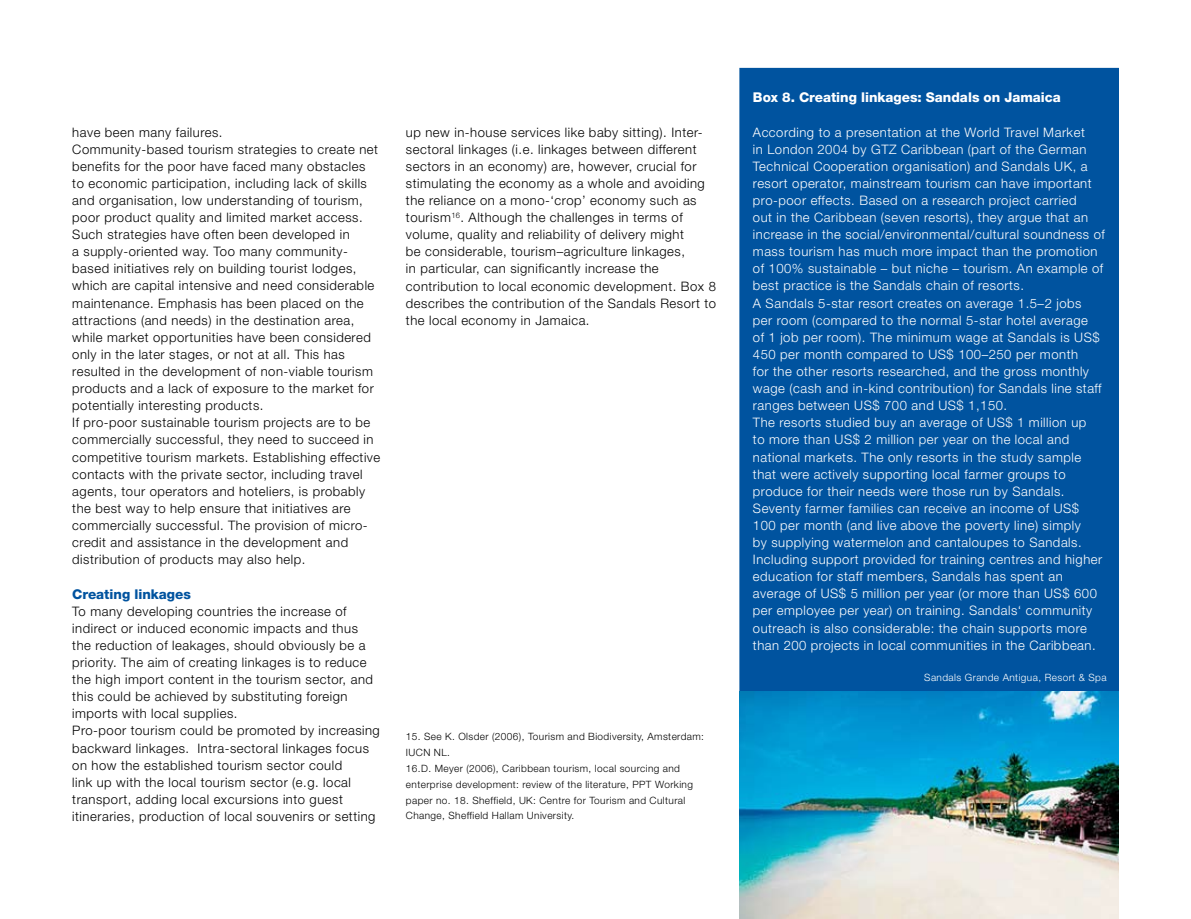
<style>
.page{position:relative;width:1191px;height:919px;background:#fff}
.page>*{position:absolute;margin:0;border:0;box-sizing:border-box;transform-origin:0 0}
.t1{font:800 13.5px "Helvetica Neue";color:#fff}
.t2{font:800 13.5px "Helvetica Neue";color:#00539f}
.t3{font:300 13.05px/17.1px "Helvetica Neue";letter-spacing:.04em;color:#000}
.t4{font:300 13.05px/17.1px "Helvetica Neue";letter-spacing:.04em;color:#fff}
.t5{font:300 10.05px/15.9px "Helvetica Neue";letter-spacing:.04em;color:#000}
.t6{font:300 10.05px "Helvetica Neue";letter-spacing:.04em;color:#fff}
</style>
<div class="page">
<div style="left:740px;top:68px;width:378px;height:643px;background:#00539f"></div>
<img style="left:739px;top:691px;width:379px;height:227px">
<p class="t3" style="left:72px;top:123px;width:309px">have been many failures.<br>Community-based tourism strategies to create net benefits for the poor have faced many obstacles<br>to economic participation, including lack of skills and organisation, low understanding of tourism, poor product quality and limited market access.<br>Such strategies have often been developed in<br>a supply-oriented way. Too many community&shy;based initiatives rely on building tourist lodges, which are capital intensive and need considerable maintenance. Emphasis has been placed on the attractions (and needs) in the destination area, while market opportunities have been considered only in the later stages, or not at all. This has resulted in the development of non-viable tourism products and a lack of exposure to the market for potentially interesting products.<br>If pro-poor sustainable tourism projects are to be commercially successful, they need to succeed in competitive tourism markets. Establishing effective contacts with the private sector, including travel agents, tour operators and hoteliers, is probably the best way to help ensure that initiatives are commercially successful. The provision of micro&shy;credit and assistance in the development and distribution of products may also help.</p>
<p class="t2" style="left:72px;top:585px;width:120px">Creating linkages</p>
<p class="t3" style="left:72px;top:602px;width:309px">To many developing countries the increase of indirect or induced economic impacts and thus the reduction of leakages, should obviously be a priority. The aim of creating linkages is to reduce the high import content in the tourism sector, and this could be achieved by substituting foreign imports with local supplies.<br>Pro-poor tourism could be promoted by increasing backward linkages. Intra-sectoral linkages focus on how the established tourism sector could<br>link up with the local tourism sector (e.g. local transport, adding local excursions into guest itineraries, production of local souvenirs or setting</p>
<p class="t3" style="left:406px;top:123px;width:312px">up new in-house services like baby sitting). Inter&shy;sectoral linkages (i.e. linkages between different sectors in an economy) are, however, crucial for stimulating the economy as a whole and avoiding the reliance on a mono-‘crop’ economy such as tourism<sup>16</sup>. Although the challenges in terms of volume, quality and reliability of delivery might<br>be considerable, tourism–agriculture linkages,<br>in particular, can significantly increase the contribution to local economic development. Box 8 describes the contribution of the Sandals Resort to the local economy in Jamaica.</p>
<p class="t5" style="left:406px;top:728px;width:300px">15. See K. Olsder (2006), Tourism and Biodiversity, Amsterdam:<br>IUCN NL.<br>16.D. Meyer (2006), Caribbean tourism, local sourcing and enterprise development: review of the literature, PPT Working paper no. 18. Sheffield, UK: Centre for Tourism and Cultural Change, Sheffield Hallam University.</p>
<p class="t1" style="left:753px;top:89px;width:309px">Box 8. Creating linkages: Sandals on Jamaica</p>
<p class="t4" style="left:753px;top:123px;width:353px">According to a presentation at the World Travel Market<br>in London 2004 by GTZ Caribbean (part of the German Technical Cooperation organisation) and Sandals UK, a resort operator, mainstream tourism can have important pro-poor effects. Based on a research project carried<br>out in the Caribbean (seven resorts), they argue that an increase in the social/environmental/cultural soundness of mass tourism has much more impact than the promotion of 100% sustainable – but niche – tourism. An example of best practice is the Sandals chain of resorts.<br>A Sandals 5-star resort creates on average 1.5–2 jobs<br>per room (compared to the normal 5-star hotel average<br>of 1 job per room). The minimum wage at Sandals is US$ 450 per month compared to US$ 100–250 per month<br>for the other resorts researched, and the gross monthly wage (cash and in-kind contribution) for Sandals line staff ranges between US$ 700 and US$ 1,150.<br>The resorts studied buy an average of US$ 1 million up<br>to more than US$ 2 million per year on the local and national markets. The only resorts in the study sample that were actively supporting local farmer groups to produce for their needs were those run by Sandals.<br>Seventy farmer families can receive an income of US$ 100 per month (and live above the poverty line) simply<br>by supplying watermelon and cantaloupes to Sandals.<br>Including support provided for training centres and higher education for staff members, Sandals has spent an average of US$ 5 million per year (or more than US$ 600 per employee per year) on training. Sandals‘ community outreach is also considerable: the chain supports more than 200 projects in local communities in the Caribbean.</p>
<p class="t6" style="left:924px;top:671px;width:184px">Sandals Grande Antigua, Resort &amp; Spa</p>
</div>
